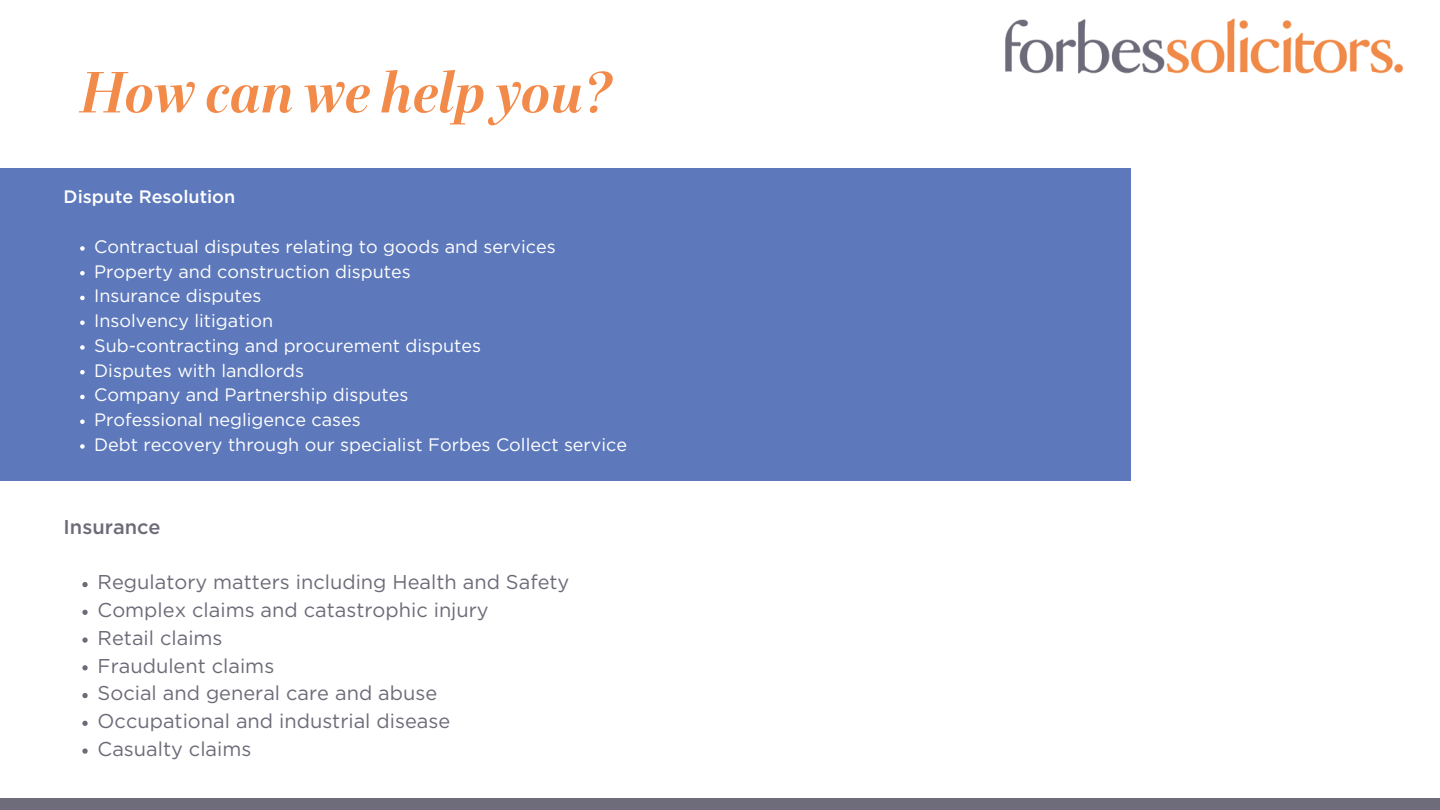
<style>
.page{position:relative;width:1440px;height:810px;background:#fff}
.page>*{position:absolute;margin:0;border:0;box-sizing:border-box;transform-origin:0 0}
.t1{font:italic 700 58px "Exquise FY";color:#f28a4a}
.t2{font:20px "Gotham";color:#6d6b78}
.t3{font:500 20px "Gotham";color:#6d6b78}
.t4{font:18px "Gotham";color:#fff}
.t5{font:500 18px "Gotham";color:#fff}
</style>
<div class="page">
<div style="left:0;top:169px;width:1131px;height:312px;background:#5d79bb"></div>
<svg style="left:80px;top:246px;width:5px;height:5px"></svg>
<svg style="left:80px;top:271px;width:5px;height:4px"></svg>
<svg style="left:80px;top:296px;width:5px;height:4px"></svg>
<svg style="left:80px;top:320px;width:5px;height:5px"></svg>
<svg style="left:80px;top:345px;width:5px;height:5px"></svg>
<svg style="left:80px;top:370px;width:5px;height:4px"></svg>
<svg style="left:80px;top:395px;width:5px;height:4px"></svg>
<svg style="left:80px;top:419px;width:5px;height:5px"></svg>
<svg style="left:80px;top:444px;width:5px;height:5px"></svg>
<img style="left:1005px;top:18px;width:399px;height:56px">
<div style="left:0;top:799px;width:1440px;height:11px;background:#6e6c7a"></div>
<svg style="left:82px;top:582px;width:6px;height:5px"></svg>
<svg style="left:82px;top:610px;width:6px;height:5px"></svg>
<svg style="left:82px;top:637px;width:6px;height:6px"></svg>
<svg style="left:82px;top:665px;width:6px;height:5px"></svg>
<svg style="left:82px;top:693px;width:6px;height:5px"></svg>
<svg style="left:82px;top:721px;width:6px;height:5px"></svg>
<svg style="left:82px;top:748px;width:6px;height:6px"></svg>
<p class="t1" style="left:81px;top:57px;width:532px">How can we help you?</p>
<p class="t5" style="left:64px;top:189px;width:173px">Dispute Resolution</p>
<p class="t4" style="left:94px;top:239px;width:463px">Contractual disputes relating to goods and services</p>
<p class="t4" style="left:94px;top:263px;width:318px">Property and construction disputes</p>
<p class="t4" style="left:94px;top:288px;width:169px">Insurance disputes</p>
<p class="t4" style="left:94px;top:313px;width:180px">Insolvency litigation</p>
<p class="t4" style="left:94px;top:338px;width:388px">Sub-contracting and procurement disputes</p>
<p class="t4" style="left:94px;top:362px;width:211px">Disputes with landlords</p>
<p class="t4" style="left:94px;top:387px;width:316px">Company and Partnership disputes</p>
<p class="t4" style="left:94px;top:412px;width:268px">Professional negligence cases</p>
<p class="t4" style="left:94px;top:437px;width:534px">Debt recovery through our specialist Forbes Collect service</p>
<p class="t3" style="left:64px;top:518px;width:99px">Insurance</p>
<p class="t2" style="left:98px;top:573px;width:473px">Regulatory matters including Health and Safety</p>
<p class="t2" style="left:98px;top:601px;width:393px">Complex claims and catastrophic injury</p>
<p class="t2" style="left:98px;top:629px;width:126px">Retail claims</p>
<p class="t2" style="left:98px;top:657px;width:178px">Fraudulent claims</p>
<p class="t2" style="left:98px;top:684px;width:341px">Social and general care and abuse</p>
<p class="t2" style="left:98px;top:712px;width:354px">Occupational and industrial disease</p>
<p class="t2" style="left:98px;top:740px;width:155px">Casualty claims</p>
</div>
